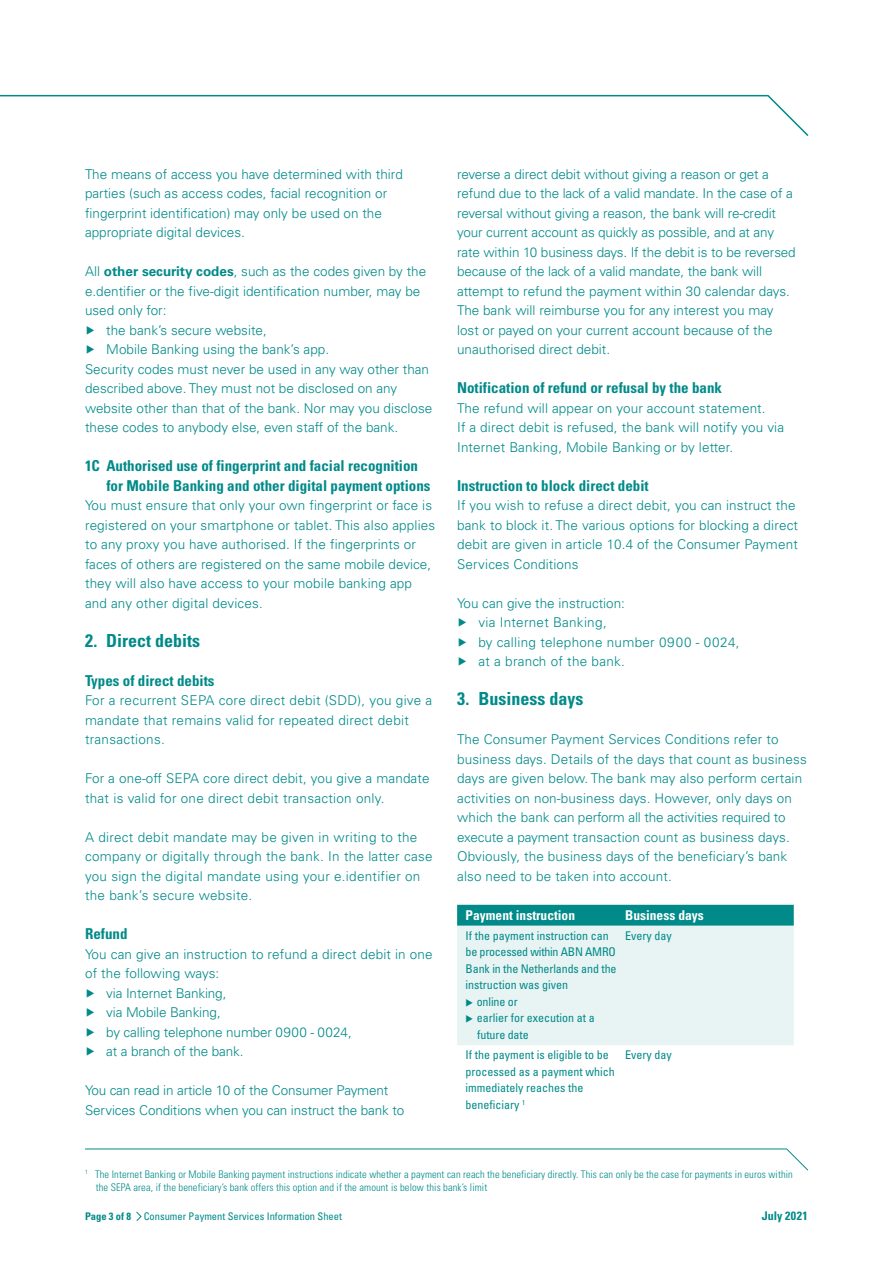
<style>
.page{position:relative;width:893px;height:1263px;background:#fff}
.page>*{position:absolute;margin:0;border:0;box-sizing:border-box;transform-origin:0 0}
.t1{font:700 condensed 18px "Univers LT Std";color:#008a89}
.t2{font:700 condensed 15px/19.5px "Univers LT Std";color:#008a89}
.t3{font:300 13.5px/19.5px "Univers LT Std";color:#008a89}
.t4{font:300 13.5px/19.5px "Univers LT Std";letter-spacing:.02em;color:#008a89}
.t5{font:700 condensed 13.5px "Univers LT Std";color:#fff}
.t6{font:condensed 12px/16.5px "Univers LT Std";color:#008a89}
.t7{font:700 condensed 12px "Univers LT Std";letter-spacing:.02em;color:#008a89}
.t8{font:300 condensed 10.5px/13.5px "Univers LT Std";letter-spacing:.01em;color:#008a89}
.t9{font:condensed 10.5px "Univers LT Std";color:#008a89}
.s1{font-weight:700}
</style>
<div class="page">
<svg style="left:0;top:94px;width:809px;height:42px"></svg>
<svg style="left:457px;top:905px;width:337px;height:140px;background:#c5e3e3"></svg>
<hr style="left:85px;top:1148px;width:702px;height:1px;background:#008a89">
<svg style="left:787px;top:1149px;width:21px;height:21px"></svg>
<svg style="left:136px;top:1211px;width:6px;height:10px"></svg>
<p class="t3" style="left:85px;top:164px;width:319px">The means of access you have determined with third parties (such as access codes, facial recognition or fingerprint identification) may only be used on the appropriate digital devices.</p>
<p class="t3" style="left:85px;top:262px;width:349px">All <span class="s1">other security codes</span>, such as the codes given by the e.dentifier or the five-digit identification number, may be used only for:<br>▶ the bank’s secure website,<br>▶ Mobile Banking using the bank’s app.<br>Security codes must never be used in any way other than described above. They must not be disclosed on any website other than that of the bank. Nor may you disclose these codes to anybody else, even staff of the bank.</p>
<p class="t2" style="left:106px;top:456px;width:326px;text-indent:-21px">1C Authorised use of fingerprint and facial recognition for Mobile Banking and other digital payment options</p>
<p class="t3" style="left:85px;top:496px;width:352px">You must ensure that only your own fingerprint or face is registered on your smartphone or tablet. This also applies to any proxy you have authorised. If the fingerprints or faces of others are registered on the same mobile device, they will also have access to your mobile banking app and any other digital devices.</p>
<h1 class="t1" style="left:85px;top:629px;width:117px">2. Direct debits</h1>
<p class="t2" style="left:85px;top:671px;width:131px">Types of direct debits</p>
<p class="t4" style="left:85px;top:691px;width:349px">For a recurrent SEPA core direct debit (SDD), you give a mandate that remains valid for repeated direct debit transactions.</p>
<p class="t3" style="left:85px;top:769px;width:346px">For a one-off SEPA core direct debit, you give a mandate that is valid for one direct debit transaction only.</p>
<p class="t4" style="left:85px;top:827px;width:349px">A direct debit mandate may be given in writing to the company or digitally through the bank. In the latter case you sign the digital mandate using your e.identifier on the bank’s secure website.</p>
<p class="t2" style="left:85px;top:924px;width:44px">Refund</p>
<p class="t3" style="left:85px;top:944px;width:349px">You can give an instruction to refund a direct debit in one of the following ways:<br>▶ via Internet Banking,<br>▶ via Mobile Banking,<br>▶ by calling telephone number 0900 - 0024,<br>▶ at a branch of the bank.</p>
<p class="t3" style="left:85px;top:1081px;width:321px">You can read in article 10 of the Consumer Payment<br>Services Conditions when you can instruct the bank to</p>
<p class="t3" style="left:457px;top:164px;width:340px">reverse a direct debit without giving a reason or get a refund due to the lack of a valid mandate. In the case of a reversal without giving a reason, the bank will re-credit your current account as quickly as possible, and at any rate within 10 business days. If the debit is to be reversed because of the lack of a valid mandate, the bank will attempt to refund the payment within 30 calendar days.<br>The bank will reimburse you for any interest you may lost or payed on your current account because of the unauthorised direct debit.</p>
<p class="t2" style="left:457px;top:378px;width:266px">Notification of refund or refusal by the bank</p>
<p class="t3" style="left:457px;top:398px;width:328px">The refund will appear on your account statement.<br>If a direct debit is refused, the bank will notify you via<br>Internet Banking, Mobile Banking or by letter.</p>
<p class="t2" style="left:457px;top:476px;width:193px">Instruction to block direct debit</p>
<p class="t3" style="left:457px;top:496px;width:342px">If you wish to refuse a direct debit, you can instruct the bank to block it. The various options for blocking a direct debit are given in article 10.4 of the Consumer Payment Services Conditions</p>
<p class="t4" style="left:457px;top:593px;width:284px">You can give the instruction:<br>▶ via Internet Banking,<br>▶ by calling telephone number 0900 - 0024, ▶ at a branch of the bank.</p>
<h1 class="t1" style="left:457px;top:688px;width:128px">3. Business days</h1>
<p class="t3" style="left:457px;top:730px;width:351px">The Consumer Payment Services Conditions refer to business days. Details of the days that count as business days are given below. The bank may also perform certain activities on non-business days. However, only days on which the bank can perform all the activities required to execute a payment transaction count as business days.<br>Obviously, the business days of the beneficiary’s bank also need to be taken into account.</p>
<p class="t5" style="left:466px;top:907px;width:111px">Payment instruction</p>
<p class="t5" style="left:625px;top:907px;width:80px">Business days</p>
<p class="t6" style="left:466px;top:927px;width:152px">If the payment instruction can be processed within ABN AMRO<br>Bank in the Netherlands and the instruction was given</p>
<p class="t6" style="left:466px;top:993px;width:54px">◆ online or</p>
<p class="t6" style="left:477px;top:1009px;width:119px;text-indent:-12px">◆ earlier for execution at a future date</p>
<p class="t6" style="left:625px;top:927px;width:48px">Every day</p>
<p class="t6" style="left:466px;top:1046px;width:151px">If the payment is eligible to be processed as a payment which immediately reaches the beneficiary <sup>1</sup></p>
<p class="t6" style="left:625px;top:1046px;width:48px">Every day</p>
<p class="t8" style="left:96px;top:1167px;width:699px;text-indent:-11px"><sup>1</sup> The Internet Banking or Mobile Banking payment instructions indicate whether a payment can reach the beneficiary directly. This can only be the case for payments in euros within the SEPA area, if the beneficiary’s bank offers this option and if the amount is below this bank’s limit</p>
<p class="t9" style="left:85px;top:1209px;width:258px"><span class="s1">Page 3 of 8</span> Consumer Payment Services Information Sheet</p>
<p class="t7" style="left:762px;top:1208px;width:48px">July 2021</p>
</div>
